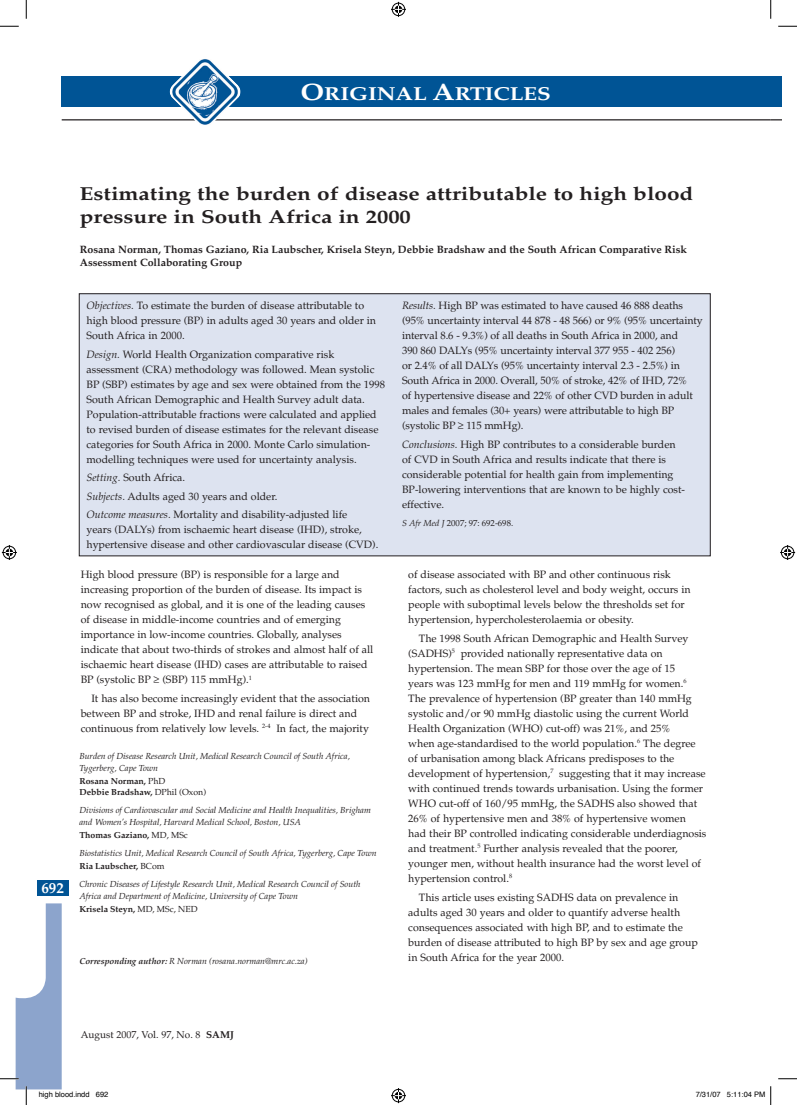
<style>
.page{position:relative;width:797px;height:1105px;background:#fff}
.page>*{position:absolute;margin:0;border:0;box-sizing:border-box;transform-origin:0 0}
.t1{font:700 18.75px/22.5px "Palatino";color:#231f20;scale:1.2 1}
.t2{font:700 18.75px "Palatino";color:#fff;scale:1.2 1}
.t3{font:700 15px "Palatino";color:#fff}
.t4{font:10.62px/15px "Palatino";color:#231f20}
.t5{font:700 10.62px/12.5px "Palatino";color:#231f20}
.t6{font:10px "Palatino";color:#231f20}
.t7{font:italic 8.75px/11.2px "Palatino";color:#231f20}
.t8{font:700 8.75px/11.2px "Palatino";color:#231f20}
.t9{font:8.75px "Palatino";color:#231f20}
.t10{font:7.5px "Helvetica";color:#000}
.s1{font-size:23.75px}
.s2{font-style:italic}
.s3{font-weight:400}
.s4{font-weight:700;font-style:normal}
.s5{font-style:normal}
.s6{font-weight:700}
</style>
<div class="page">
<div style="left:62px;top:77px;width:708px;height:30px;background:#005495"></div>
<hr style="left:62px;top:119px;width:708px;height:1px;background:#231f20">
<img style="left:169px;top:59px;width:71px;height:66px">
<div style="left:38px;top:880px;width:31px;height:16px;background:#005495"></div>
<div style="left:770px;top:77px;width:11px;height:30px;background:#005495"></div>
<div style="left:79px;top:294px;width:631px;height:262px;background:#dde3f0"></div>
<svg style="left:0;top:25px;width:19px;height:2px"></svg>
<svg style="left:778px;top:25px;width:19px;height:2px"></svg>
<svg style="left:778px;top:1078px;width:19px;height:1px"></svg>
<svg style="left:25px;top:0;width:2px;height:19px"></svg>
<svg style="left:770px;top:0;width:1px;height:19px"></svg>
<svg style="left:391px;top:2px;width:15px;height:15px"></svg>
<svg style="left:391px;top:1088px;width:15px;height:15px"></svg>
<svg style="left:2px;top:545px;width:15px;height:15px"></svg>
<svg style="left:780px;top:545px;width:15px;height:15px"></svg>
<svg style="left:0;top:903px;width:62px;height:202px"></svg>
<svg style="left:770px;top:1086px;width:1px;height:19px"></svg>
<h1 class="t2" style="left:300px;top:82px;width:210px"><span class="s1">O</span>RIGINAL <span class="s1">A</span>RTICLES</h1>
<h1 class="t1" style="left:80px;top:183px;width:512px">Estimating the burden of disease attributable to high blood pressure in South Africa in 2000</h1>
<p class="t5" style="left:80px;top:243px;width:608px">Rosana Norman, Thomas Gaziano, Ria Laubscher, Krisela Steyn, Debbie Bradshaw and the South African Comparative Risk<br>Assessment Collaborating Group</p>
<h2 class="t3" style="left:41px;top:879px;width:24px">692</h2>
<p class="t4" style="left:86px;top:298px;width:291px"><span class="s2">Objectives.</span> To estimate the burden of disease attributable to high blood pressure (BP) in adults aged 30 years and older in<br>South Africa in 2000.</p>
<p class="t4" style="left:86px;top:347px;width:300px"><span class="s2">Design.</span> World Health Organization comparative risk assessment (CRA) methodology was followed. Mean systolic BP (SBP) estimates by age and sex were obtained from the 1998<br>South African Demographic and Health Survey adult data.<br>Population-attributable fractions were calculated and applied to revised burden of disease estimates for the relevant disease categories for South Africa in 2000. Monte Carlo simulation&shy;modelling techniques were used for uncertainty analysis.</p>
<p class="t4" style="left:86px;top:469px;width:262px;line-height:18.5px"><span class="s2">Setting.</span> South Africa.<br><span class="s2">Subjects.</span> Adults aged 30 years and older.<br><span class="s2">Outcome measures.</span> Mortality and disability-adjusted life</p>
<p class="t4" style="left:86px;top:522px;width:293px">years (DALYs) from ischaemic heart disease (IHD), stroke, hypertensive disease and other cardiovascular disease (CVD).</p>
<p class="t4" style="left:81px;top:567px;width:294px">High blood pressure (BP) is responsible for a large and increasing proportion of the burden of disease. Its impact is now recognised as global, and it is one of the leading causes of disease in middle-income countries and of emerging importance in low-income countries. Globally, analyses indicate that about two-thirds of strokes and almost half of all ischaemic heart disease (IHD) cases are attributable to raised BP (systolic BP ≥ (SBP) 115 mmHg).<sup>1</sup></p>
<p class="t4" style="left:81px;top:691px;width:291px;text-indent:11px">It has also become increasingly evident that the association between BP and stroke, IHD and renal failure is direct and continuous from relatively low levels. <sup>2-4</sup> In fact, the majority</p>
<p class="t7" style="left:79px;top:751px;width:272px">Burden of Disease Research Unit, Medical Research Council of South Africa,<br>Tygerberg, Cape Town</p>
<p class="t8" style="left:79px;top:775px;width:128px">Rosana Norman, <span class="s3">PhD<br></span>Debbie Bradshaw, <span class="s3">DPhil (Oxon)</span></p>
<p class="t7" style="left:79px;top:805px;width:293px">Divisions of Cardiovascular and Social Medicine and Health Inequalities, Brigham and Women’s Hospital, Harvard Medical School, Boston, USA</p>
<p class="t7" style="left:79px;top:825px;width:299px;line-height:18.4px"><span class="s4">Thomas Gaziano,</span> <span class="s5">MD, MSc<br></span>Biostatistics Unit, Medical Research Council of South Africa, Tygerberg, Cape Town</p>
<p class="t7" style="left:79px;top:857px;width:283px;line-height:18.4px"><span class="s4">Ria Laubscher,</span> <span class="s5">BCom<br></span>Chronic Diseases of Lifestyle Research Unit, Medical Research Council of South</p>
<p class="t7" style="left:79px;top:889px;width:220px;line-height:13px">Africa and Department of Medicine, University of Cape Town<br><span class="s4">Krisela Steyn,</span> <span class="s5">MD, MSc, NED</span></p>
<p class="t7" style="left:79px;top:955px;width:230px"><span class="s6">Corresponding author:</span> R Norman (rosana.norman@mrc.ac.za)</p>
<p class="t4" style="left:402px;top:298px;width:302px"><span class="s2">Results.</span> High BP was estimated to have caused 46 888 deaths (95% uncertainty interval 44 878 - 48 566) or 9% (95% uncertainty interval 8.6 - 9.3%) of all deaths in South Africa in 2000, and<br>390 860 DALYs (95% uncertainty interval 377 955 - 402 256)<br>or 2.4% of all DALYs (95% uncertainty interval 2.3 - 2.5%) in South Africa in 2000. Overall, 50% of stroke, 42% of IHD, 72%<br>of hypertensive disease and 22% of other CVD burden in adult males and females (30+ years) were attributable to high BP (systolic BP ≥ 115 mmHg).</p>
<p class="t4" style="left:402px;top:437px;width:284px"><span class="s2">Conclusions.</span> High BP contributes to a considerable burden of CVD in South Africa and results indicate that there is considerable potential for health gain from implementing BP-lowering interventions that are known to be highly cost&shy;effective.</p>
<p class="t9" style="left:402px;top:518px;width:113px"><span class="s2">S Afr Med J</span> 2007; 97: 692-698.</p>
<p class="t4" style="left:408px;top:567px;width:284px">of disease associated with BP and other continuous risk factors, such as cholesterol level and body weight, occurs in people with suboptimal levels below the thresholds set for hypertension, hypercholesterolaemia or obesity.</p>
<p class="t4" style="left:408px;top:631px;width:300px;text-indent:11px">The 1998 South African Demographic and Health Survey (SADHS)<sup>5</sup> provided nationally representative data on hypertension. The mean SBP for those over the age of 15<br>years was 123 mmHg for men and 119 mmHg for women.<sup>6<br></sup>The prevalence of hypertension (BP greater than 140 mmHg systolic and/or 90 mmHg diastolic using the current World Health Organization (WHO) cut-off) was 21%, and 25%<br>when age-standardised to the world population.<sup>6</sup> The degree of urbanisation among black Africans predisposes to the development of hypertension,<sup>7</sup> suggesting that it may increase with continued trends towards urbanisation. Using the former WHO cut-off of 160/95 mmHg, the SADHS also showed that 26% of hypertensive men and 38% of hypertensive women had their BP controlled indicating considerable underdiagnosis and treatment.<sup>5</sup> Further analysis revealed that the poorer, younger men, without health insurance had the worst level of hypertension control.<sup>8</sup></p>
<p class="t4" style="left:408px;top:889px;width:291px;text-indent:11px">This article uses existing SADHS data on prevalence in adults aged 30 years and older to quantify adverse health consequences associated with high BP, and to estimate the burden of disease attributed to high BP by sex and age group in South Africa for the year 2000.</p>
<p class="t6" style="left:81px;top:1029px;width:155px">August 2007, Vol. 97, No. 8 <span class="s6">SAMJ</span></p>
<p class="t10" style="left:39px;top:1090px;width:71px">high blood.indd 692</p>
<p class="t10" style="left:695px;top:1090px;width:71px">7/31/07 5:11:04 PM</p>
</div>
